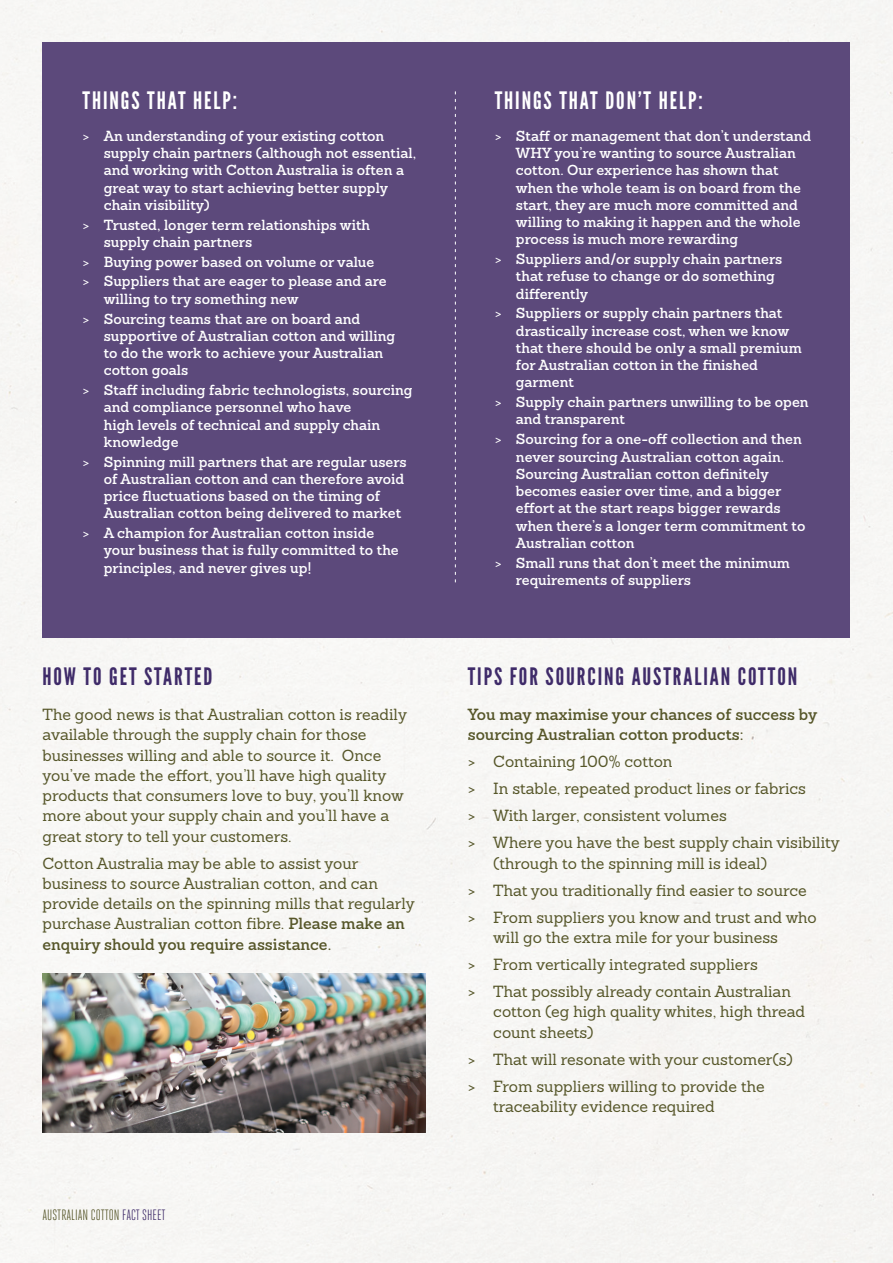
<style>
.page{position:relative;width:893px;height:1263px;background:#f7f6f4}
.page>*{position:absolute;margin:0;border:0;box-sizing:border-box;transform-origin:0 0}
.t1{font:24px "League Gothic";letter-spacing:.08em;color:#3f2b69}
.t2{font:24px "League Gothic";letter-spacing:.08em;color:#fff}
.Body_Copy{font:15.75px/20.2px "Sanchez";color:#565629}
.Body_Copy-2{font:600 15.75px/20.2px "Sanchez";color:#565629}
.Body{font:15px "Heroic Condensed";color:#565629}
.t3{font:600 14.25px/17.2px "Sanchez";color:#fff}
.s1{font-weight:400}
.s2{font-weight:600}
.s3{color:#3f2b69}
</style>
<div class="page">
<div style="left:43px;top:43px;width:807px;height:595px;background:#5c497b"></div>
<svg style="left:455px;top:91px;width:1px;height:491px"></svg>
<img style="left:43px;top:973px;width:382px;height:160px">
<h2 class="t2" style="left:83px;top:87px;width:156px">THINGS THAT HELP:</h2>
<p class="t3" style="left:104px;top:127px;width:314px;text-indent:-21px"><span class="s1">&gt;</span> An understanding of your existing cotton supply chain partners (although not essential, and working with Cotton Australia is often a great way to start achieving better supply chain visibility)</p>
<p class="t3" style="left:104px;top:216px;width:268px;text-indent:-21px"><span class="s1">&gt;</span> Trusted, longer term relationships with supply chain partners</p>
<p class="t3" style="left:83px;top:253px;width:293px"><span class="s1">&gt;</span> Buying power based on volume or value</p>
<p class="t3" style="left:104px;top:273px;width:284px;text-indent:-21px"><span class="s1">&gt;</span> Suppliers that are eager to please and are willing to try something new</p>
<p class="t3" style="left:104px;top:310px;width:293px;text-indent:-21px"><span class="s1">&gt;</span> Sourcing teams that are on board and supportive of Australian cotton and willing to do the work to achieve your Australian cotton goals</p>
<p class="t3" style="left:104px;top:381px;width:310px;text-indent:-21px"><span class="s1">&gt;</span> Staff including fabric technologists, sourcing and compliance personnel who have<br>high levels of technical and supply chain knowledge</p>
<p class="t3" style="left:104px;top:453px;width:304px;text-indent:-21px"><span class="s1">&gt;</span> Spinning mill partners that are regular users of Australian cotton and can therefore avoid price fluctuations based on the timing of Australian cotton being delivered to market</p>
<p class="t3" style="left:104px;top:524px;width:296px;text-indent:-21px"><span class="s1">&gt;</span> A champion for Australian cotton inside your business that is fully committed to the principles, and never gives up!</p>
<h2 class="t1" style="left:43px;top:663px;width:171px">HOW TO GET STARTED</h2>
<p class="Body_Copy" style="left:43px;top:704px;width:366px">The good news is that Australian cotton is readily available through the supply chain for those businesses willing and able to source it. Once you’ve made the effort, you’ll have high quality products that consumers love to buy, you’ll know more about your supply chain and you’ll have a great story to tell your customers.</p>
<p class="Body_Copy" style="left:43px;top:853px;width:374px">Cotton Australia may be able to assist your business to source Australian cotton, and can provide details on the spinning mills that regularly purchase Australian cotton fibre. <span class="s2">Please make an enquiry should you require assistance.</span></p>
<p class="Body" style="left:43px;top:1207px;width:125px">AUSTRALIAN COTTON <span class="s3">FACT SHEET</span></p>
<h2 class="t2" style="left:495px;top:87px;width:210px">THINGS THAT DON’T HELP:</h2>
<p class="t3" style="left:516px;top:127px;width:297px;text-indent:-21px"><span class="s1">&gt;</span> Staff or management that don’t understand WHY you’re wanting to source Australian cotton. Our experience has shown that when the whole team is on board from the start, they are much more committed and willing to making it happen and the whole process is much more rewarding</p>
<p class="t3" style="left:516px;top:250px;width:268px;text-indent:-21px"><span class="s1">&gt;</span> Suppliers and/or supply chain partners that refuse to change or do something differently</p>
<p class="t3" style="left:516px;top:305px;width:287px;text-indent:-21px"><span class="s1">&gt;</span> Suppliers or supply chain partners that drastically increase cost, when we know that there should be only a small premium for Australian cotton in the finished garment</p>
<p class="t3" style="left:516px;top:393px;width:294px;text-indent:-21px"><span class="s1">&gt;</span> Supply chain partners unwilling to be open and transparent</p>
<p class="t3" style="left:516px;top:431px;width:291px;text-indent:-21px"><span class="s1">&gt;</span> Sourcing for a one-off collection and then never sourcing Australian cotton again.<br>Sourcing Australian cotton definitely becomes easier over time, and a bigger effort at the start reaps bigger rewards when there’s a longer term commitment to Australian cotton</p>
<p class="t3" style="left:516px;top:554px;width:276px;text-indent:-21px"><span class="s1">&gt;</span> Small runs that don’t meet the minimum requirements of suppliers</p>
<h2 class="t1" style="left:468px;top:663px;width:331px">TIPS FOR SOURCING AUSTRALIAN COTTON</h2>
<p class="Body_Copy-2" style="left:468px;top:704px;width:351px">You may maximise your chances of success by sourcing Australian cotton products:</p>
<p class="Body_Copy" style="left:468px;top:751px;width:206px">&gt; Containing 100% cotton</p>
<p class="Body_Copy" style="left:468px;top:778px;width:340px">&gt; In stable, repeated product lines or fabrics</p>
<p class="Body_Copy" style="left:468px;top:806px;width:261px">&gt; With larger, consistent volumes</p>
<p class="Body_Copy" style="left:493px;top:833px;width:348px;text-indent:-26px">&gt; Where you have the best supply chain visibility (through to the spinning mill is ideal)</p>
<p class="Body_Copy" style="left:468px;top:880px;width:340px">&gt; That you traditionally find easier to source</p>
<p class="Body_Copy" style="left:493px;top:907px;width:325px;text-indent:-26px">&gt; From suppliers you know and trust and who will go the extra mile for your business</p>
<p class="Body_Copy" style="left:468px;top:954px;width:292px">&gt; From vertically integrated suppliers</p>
<p class="Body_Copy" style="left:493px;top:981px;width:313px;text-indent:-26px">&gt; That possibly already contain Australian cotton (eg high quality whites, high thread count sheets)</p>
<p class="Body_Copy" style="left:468px;top:1049px;width:327px">&gt; That will resonate with your customer(s)</p>
<p class="Body_Copy" style="left:493px;top:1076px;width:273px;text-indent:-26px">&gt; From suppliers willing to provide the traceability evidence required</p>
</div>
